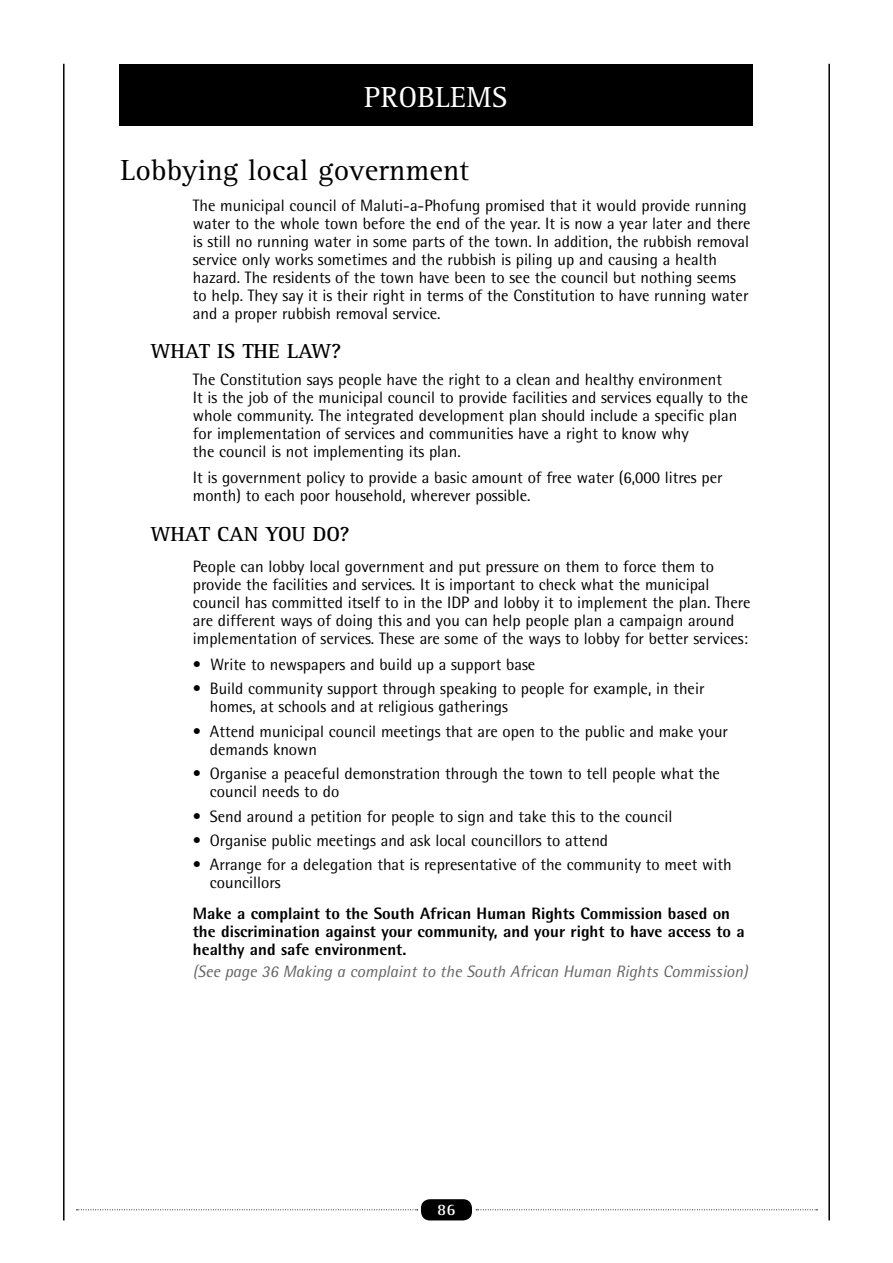
<style>
.page{position:relative;width:893px;height:1263px;background:#fff}
.page>*{position:absolute;margin:0;border:0;box-sizing:border-box;transform-origin:0 0}
.t1{font:30px "Rotis Serif";color:#000}
.t2{font:30px "Rotis Serif";color:#fff}
.t3{font:700 21px "Rotis Serif";color:#000}
.t4{font:16.5px/18px "Rotis Semi Sans";color:#000}
.t5{font:800 16.5px/18px "Rotis Semi Sans";color:#000}
.t6{font:italic 16.5px "Rotis Semi Sans";color:#636466}
.t7{font:700 16.5px "Rotis Serif";color:#fff}
</style>
<div class="page">
<div style="left:119px;top:64px;width:634px;height:61px;background:#000"></div>
<div style="left:421px;top:1199px;width:51px;height:21px;background:#000;border-radius:9px"></div>
<svg style="left:77px;top:1209px;width:341px;height:1px"></svg>
<svg style="left:476px;top:1209px;width:341px;height:1px"></svg>
<hr style="left:828px;top:64px;width:2px;height:1156px;background:#000">
<hr style="left:63px;top:64px;width:2px;height:1156px;background:#000">
<h1 class="t2" style="left:364px;top:80px;width:145px">PROBLEMS</h1>
<h1 class="t1" style="left:121px;top:153px;width:350px">Lobbying local government</h1>
<p class="t4" style="left:193px;top:196px;width:559px">The municipal council of Maluti-a-Phofung promised that it would provide running water to the whole town before the end of the year. It is now a year later and there is still no running water in some parts of the town. In addition, the rubbish removal service only works sometimes and the rubbish is piling up and causing a health hazard. The residents of the town have been to see the council but nothing seems to help. They say it is their right in terms of the Constitution to have running water and a proper rubbish removal service.</p>
<p class="t3" style="left:150px;top:339px;width:106px">WHAT IS THE</p>
<p class="t3" style="left:287px;top:339px;width:56px">LAW?</p>
<p class="t4" style="left:193px;top:370px;width:557px">The Constitution says people have the right to a clean and healthy environment<br>It is the job of the municipal council to provide facilities and services equally to the whole community. The integrated development plan should include a specific plan for implementation of services and communities have a right to know why<br>the council is not implementing its plan.</p>
<p class="t4" style="left:193px;top:468px;width:531px">It is government policy to provide a basic amount of free water (6,000 litres per month) to each poor household, wherever possible.</p>
<p class="t3" style="left:150px;top:521px;width:201px">WHAT CAN YOU DO?</p>
<p class="t4" style="left:193px;top:557px;width:559px">People can lobby local government and put pressure on them to force them to provide the facilities and services. It is important to check what the municipal council has committed itself to in the IDP and lobby it to implement the plan. There are different ways of doing this and you can help people plan a campaign around implementation of services. These are some of the ways to lobby for better services:</p>
<p class="t4" style="left:193px;top:655px;width:344px">• Write to newspapers and build up a support base</p>
<p class="t4" style="left:210px;top:680px;width:496px;text-indent:-17px">• Build community support through speaking to people for example, in their homes, at schools and at religious gatherings</p>
<p class="t4" style="left:210px;top:722px;width:520px;text-indent:-17px">• Attend municipal council meetings that are open to the public and make your demands known</p>
<p class="t4" style="left:210px;top:764px;width:512px;text-indent:-17px">• Organise a peaceful demonstration through the town to tell people what the council needs to do</p>
<p class="t4" style="left:193px;top:807px;width:481px">• Send around a petition for people to sign and take this to the council</p>
<p class="t4" style="left:193px;top:831px;width:417px">• Organise public meetings and ask local councillors to attend</p>
<p class="t4" style="left:210px;top:855px;width:523px;text-indent:-17px">• Arrange for a delegation that is representative of the community to meet with councillors</p>
<p class="t5" style="left:193px;top:904px;width:553px">Make a complaint to the South African Human Rights Commission based on the discrimination against your community, and your right to have access to a healthy and safe environment.</p>
<p class="t6" style="left:193px;top:962px;width:556px">(See page 36 Making a complaint to the South African Human Rights Commission)</p>
<p class="t7" style="left:437px;top:1200px;width:20px">86</p>
</div>
